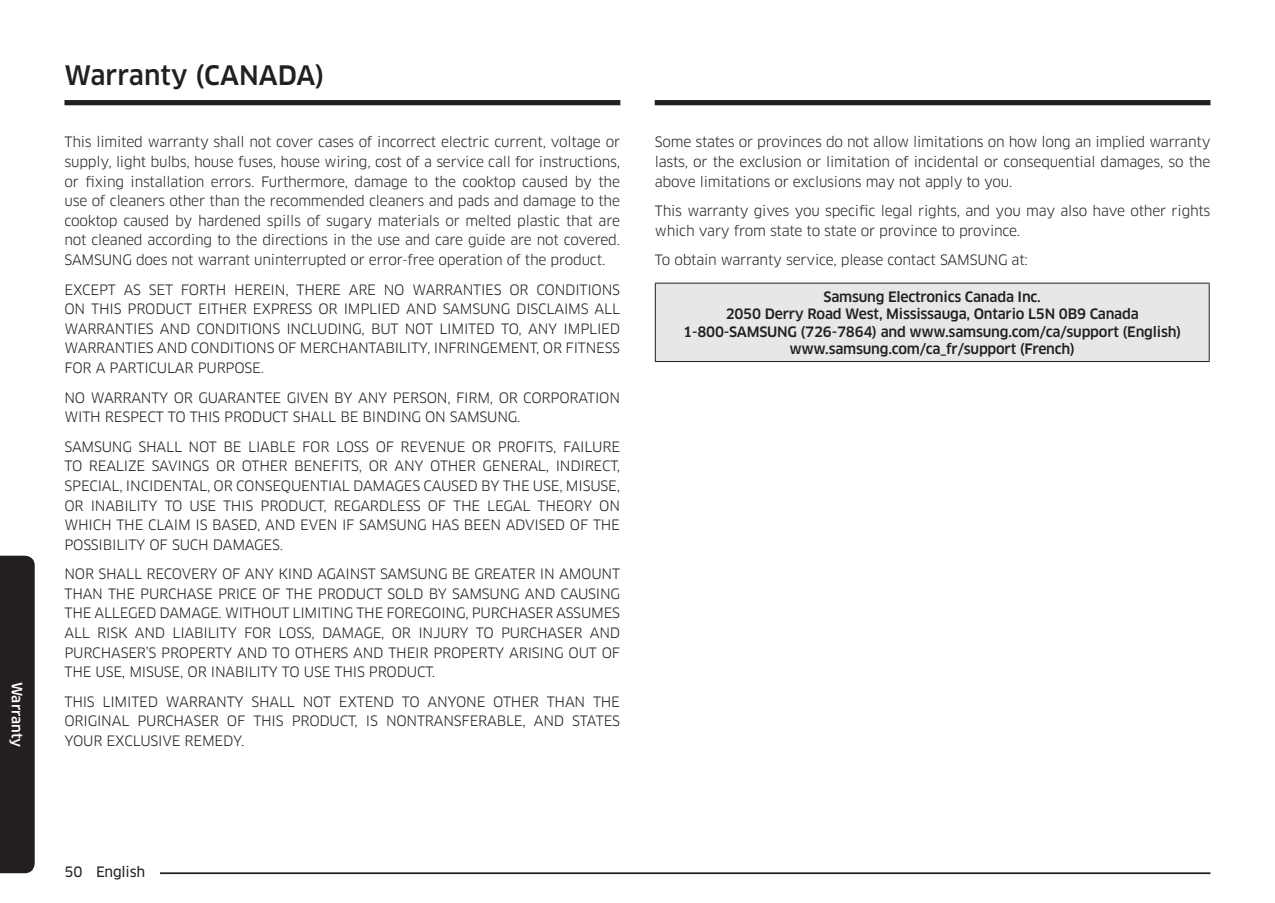
<style>
.page{position:relative;width:1275px;height:903px;background:#fff}
.page>*{position:absolute;margin:0;border:0;box-sizing:border-box;transform-origin:0 0}
.t1{font:500 26.25px "Samsung Clan Pro";color:#231f20}
.t2{font:14px/19.6px "Samsung Clan Pro";letter-spacing:-.015em;color:#231f20;text-align:justify}
.t3{font:500 14px/17.5px "Samsung Clan Pro";letter-spacing:-.015em;color:#231f20;text-align:center}
.t4{font:14px "Samsung Clan Pro News";letter-spacing:-.015em;color:#231f20}
.t5{font:500 14px "Samsung Clan Pro";color:#fff}
</style>
<div class="page">
<hr style="left:119px;top:872px;width:1091px;height:2px;background:#231f20">
<div style="left:64px;top:862px;width:96px;height:17px;background:#fff"></div>
<div style="left:0;top:556px;width:35px;height:317px;background:#231f20"></div>
<div style="left:655px;top:100px;width:555px;height:5px;background:#231f20"></div>
<div style="left:655px;top:283px;width:554px;height:78px;background:#e6e7e9"></div>
<hr style="left:655px;top:283px;width:555px;height:1px;background:#231f20">
<hr style="left:655px;top:284px;width:1px;height:77px;background:#231f20">
<hr style="left:1209px;top:284px;width:1px;height:77px;background:#231f20">
<hr style="left:655px;top:361px;width:555px;height:1px;background:#231f20">
<div style="left:64px;top:100px;width:556px;height:5px;background:#231f20"></div>
<p class="t5" style="left:25px;top:681px;width:67px;rotate:90deg">Warranty</p>
<h1 class="t1" style="left:64px;top:60px;width:262px">Warranty (CANADA)</h1>
<p class="t2" style="left:64px;top:132px;width:557px">This limited warranty shall not cover cases of incorrect electric current, voltage or supply, light bulbs, house fuses, house wiring, cost of a service call for instructions, or fixing installation errors. Furthermore, damage to the cooktop caused by the use of cleaners other than the recommended cleaners and pads and damage to the cooktop caused by hardened spills of sugary materials or melted plastic that are not cleaned according to the directions in the use and care guide are not covered.<br>SAMSUNG does not warrant uninterrupted or error-free operation of the product.</p>
<p class="t2" style="left:64px;top:280px;width:557px">EXCEPT AS SET FORTH HEREIN, THERE ARE NO WARRANTIES OR CONDITIONS ON THIS PRODUCT EITHER EXPRESS OR IMPLIED AND SAMSUNG DISCLAIMS ALL WARRANTIES AND CONDITIONS INCLUDING, BUT NOT LIMITED TO, ANY IMPLIED WARRANTIES AND CONDITIONS OF MERCHANTABILITY, INFRINGEMENT, OR FITNESS FOR A PARTICULAR PURPOSE.</p>
<p class="t2" style="left:64px;top:388px;width:557px">NO WARRANTY OR GUARANTEE GIVEN BY ANY PERSON, FIRM, OR CORPORATION<br>WITH RESPECT TO THIS PRODUCT SHALL BE BINDING ON SAMSUNG.</p>
<p class="t2" style="left:64px;top:437px;width:557px">SAMSUNG SHALL NOT BE LIABLE FOR LOSS OF REVENUE OR PROFITS, FAILURE TO REALIZE SAVINGS OR OTHER BENEFITS, OR ANY OTHER GENERAL, INDIRECT, SPECIAL, INCIDENTAL, OR CONSEQUENTIAL DAMAGES CAUSED BY THE USE, MISUSE, OR INABILITY TO USE THIS PRODUCT, REGARDLESS OF THE LEGAL THEORY ON WHICH THE CLAIM IS BASED, AND EVEN IF SAMSUNG HAS BEEN ADVISED OF THE POSSIBILITY OF SUCH DAMAGES.</p>
<p class="t2" style="left:64px;top:564px;width:557px">NOR SHALL RECOVERY OF ANY KIND AGAINST SAMSUNG BE GREATER IN AMOUNT THAN THE PURCHASE PRICE OF THE PRODUCT SOLD BY SAMSUNG AND CAUSING THE ALLEGED DAMAGE. WITHOUT LIMITING THE FOREGOING, PURCHASER ASSUMES ALL RISK AND LIABILITY FOR LOSS, DAMAGE, OR INJURY TO PURCHASER AND PURCHASER’S PROPERTY AND TO OTHERS AND THEIR PROPERTY ARISING OUT OF THE USE, MISUSE, OR INABILITY TO USE THIS PRODUCT.</p>
<p class="t2" style="left:64px;top:692px;width:557px">THIS LIMITED WARRANTY SHALL NOT EXTEND TO ANYONE OTHER THAN THE ORIGINAL PURCHASER OF THIS PRODUCT, IS NONTRANSFERABLE, AND STATES YOUR EXCLUSIVE REMEDY.</p>
<p class="t2" style="left:655px;top:133px;width:557px">Some states or provinces do not allow limitations on how long an implied warranty lasts, or the exclusion or limitation of incidental or consequential damages, so the above limitations or exclusions may not apply to you.</p>
<p class="t2" style="left:655px;top:201px;width:557px">This warranty gives you specific legal rights, and you may also have other rights which vary from state to state or province to province.</p>
<p class="t2" style="left:655px;top:250px;width:375px">To obtain warranty service, please contact SAMSUNG at:</p>
<p class="t3" style="left:683px;top:288px;width:499px">Samsung Electronics Canada Inc.<br>2050 Derry Road West, Mississauga, Ontario L5N 0B9 Canada 1-800-SAMSUNG (726-7864) and www.samsung.com/ca/support (English) www.samsung.com/ca_fr/support (French)</p>
<p class="t4" style="left:64px;top:863px;width:82px">50 English</p>
</div>
